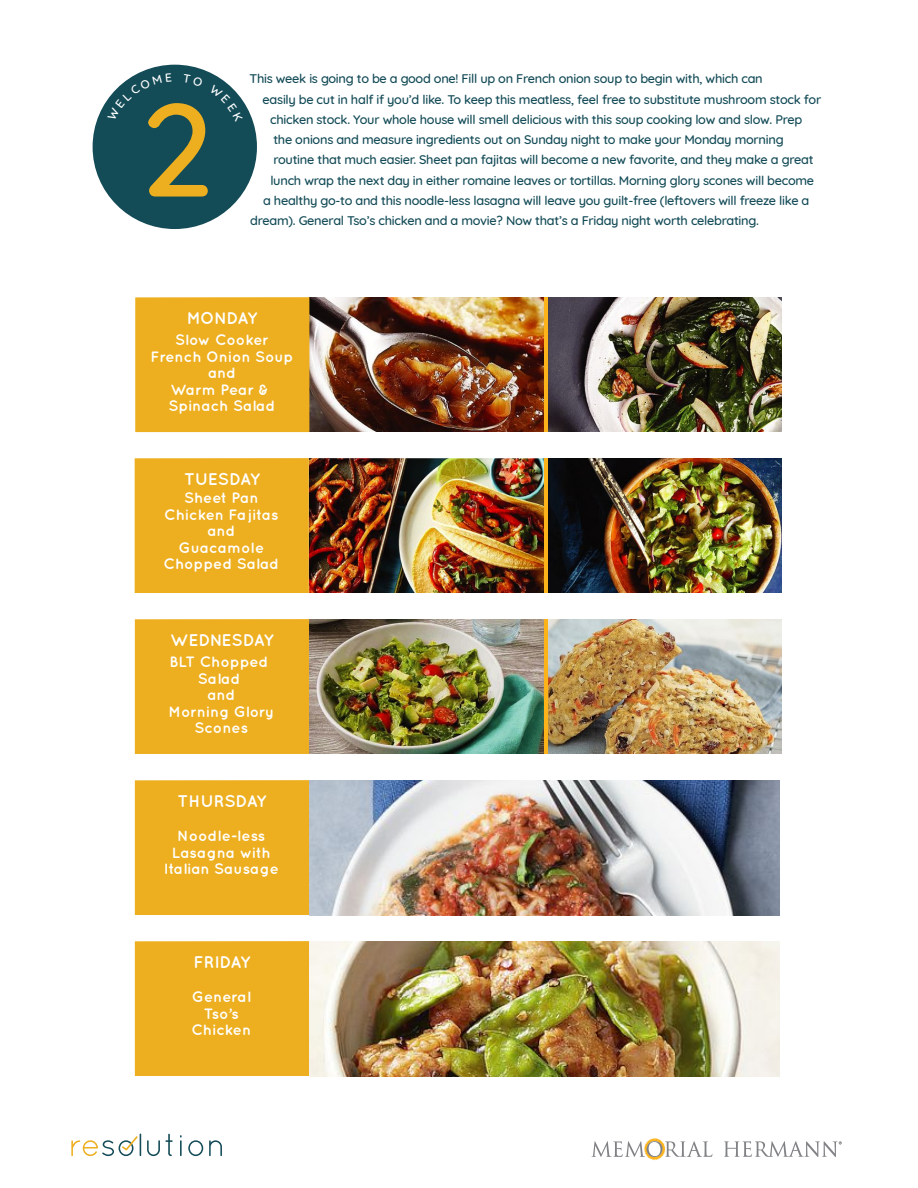
<style>
.page{position:relative;width:918px;height:1188px;background:#fff}
.page>*{position:absolute;margin:0;border:0;box-sizing:border-box;transform-origin:0 0}
.t1{font:500 131.55px "Quicksand";color:#edaf1f}
.t2{font:700 16.95px "Quicksand";letter-spacing:-.025em;color:#fff}
.t3{font:700 16.95px "Quicksand";color:#fff}
.t4{font:700 15px/16.5px "Quicksand";color:#fff;text-align:center}
.t5{font:500 12.75px "Quicksand";letter-spacing:-.02em;color:#134b57}
</style>
<div class="page">
<div style="left:93px;top:65px;width:164px;height:164px;background:#134b57;border-radius:50%"></div>
<img style="left:309px;top:297px;width:472px;height:135px">
<div style="left:135px;top:297px;width:174px;height:135px;background:#edaf1f"></div>
<hr style="left:545px;top:297px;width:3px;height:135px;background:#fcb31a">
<img style="left:548px;top:458px;width:233px;height:135px">
<img style="left:309px;top:458px;width:236px;height:135px">
<div style="left:135px;top:458px;width:174px;height:135px;background:#edaf1f"></div>
<hr style="left:545px;top:458px;width:3px;height:135px;background:#fcb31a">
<img style="left:548px;top:619px;width:233px;height:135px">
<img style="left:309px;top:619px;width:236px;height:135px">
<div style="left:135px;top:619px;width:174px;height:135px;background:#edaf1f"></div>
<hr style="left:545px;top:619px;width:3px;height:135px;background:#fcb31a">
<img style="left:309px;top:780px;width:471px;height:135px">
<div style="left:135px;top:780px;width:174px;height:135px;background:#edaf1f"></div>
<img style="left:309px;top:941px;width:471px;height:135px">
<div style="left:135px;top:941px;width:174px;height:135px;background:#edaf1f"></div>
<svg style="left:147px;top:1140px;width:13px;height:16px"></svg>
<svg style="left:166px;top:1134px;width:7px;height:22px"></svg>
<svg style="left:180px;top:1135px;width:2px;height:21px"></svg>
<svg style="left:188px;top:1140px;width:15px;height:16px"></svg>
<svg style="left:209px;top:1140px;width:13px;height:16px"></svg>
<svg style="left:71px;top:1134px;width:70px;height:22px"></svg>
<img style="left:647px;top:1138px;width:15px;height:23px">
<svg style="left:592px;top:1141px;width:120px;height:16px"></svg>
<svg style="left:724px;top:1141px;width:118px;height:16px"></svg>
<svg style="left:107px;top:73px;width:32px;height:28px"></svg>
<svg style="left:227px;top:84px;width:16px;height:17px"></svg>
<h1 class="t1" style="left:140px;top:44px;width:74px">2</h1>
<p class="t5" style="left:249px;top:69px;width:515px">This week is going to be a good one! Fill up on French onion soup to begin with, which can</p>
<p class="t5" style="left:263px;top:89px;width:560px">easily be cut in half if you’d like. To keep this meatless, feel free to substitute mushroom stock for</p>
<p class="t5" style="left:270px;top:109px;width:534px">chicken stock. Your whole house will smell delicious with this soup cooking low and slow. Prep</p>
<p class="t5" style="left:273px;top:129px;width:512px">the onions and measure ingredients out on Sunday night to make your Monday morning</p>
<p class="t5" style="left:273px;top:150px;width:542px">routine that much easier. Sheet pan fajitas will become a new favorite, and they make a great</p>
<p class="t5" style="left:270px;top:170px;width:545px">lunch wrap the next day in either romaine leaves or tortillas. Morning glory scones will become</p>
<p class="t5" style="left:263px;top:190px;width:548px">a healthy go-to and this noodle-less lasagna will leave you guilt-free (leftovers will freeze like a</p>
<p class="t5" style="left:250px;top:210px;width:510px">dream). General Tso’s chicken and a movie? Now that’s a Friday night worth celebrating.</p>
<h2 class="t2" style="left:187px;top:308px;width:72px">MONDAY</h2>
<p class="t4" style="left:151px;top:331px;width:144px">Slow Cooker<br>French Onion Soup and<br>Warm Pear &amp;<br>Spinach Salad</p>
<h2 class="t2" style="left:184px;top:469px;width:78px">TUESDAY</h2>
<p class="t4" style="left:163px;top:489px;width:117px">Sheet Pan<br>Chicken Fajitas and<br>Guacamole<br>Chopped Salad</p>
<h2 class="t2" style="left:170px;top:630px;width:105px">WEDNESDAY</h2>
<p class="t4" style="left:168px;top:653px;width:107px">BLT Chopped<br>Salad<br>and<br>Morning Glory<br>Scones</p>
<h2 class="t3" style="left:178px;top:791px;width:90px">THURSDAY</h2>
<p class="t4" style="left:164px;top:827px;width:117px">Noodle-less<br>Lasagna with<br>Italian Sausage</p>
<h2 class="t2" style="left:194px;top:952px;width:58px">FRIDAY</h2>
<p class="t4" style="left:191px;top:988px;width:61px">General<br>Tso’s<br>Chicken</p>
</div>
